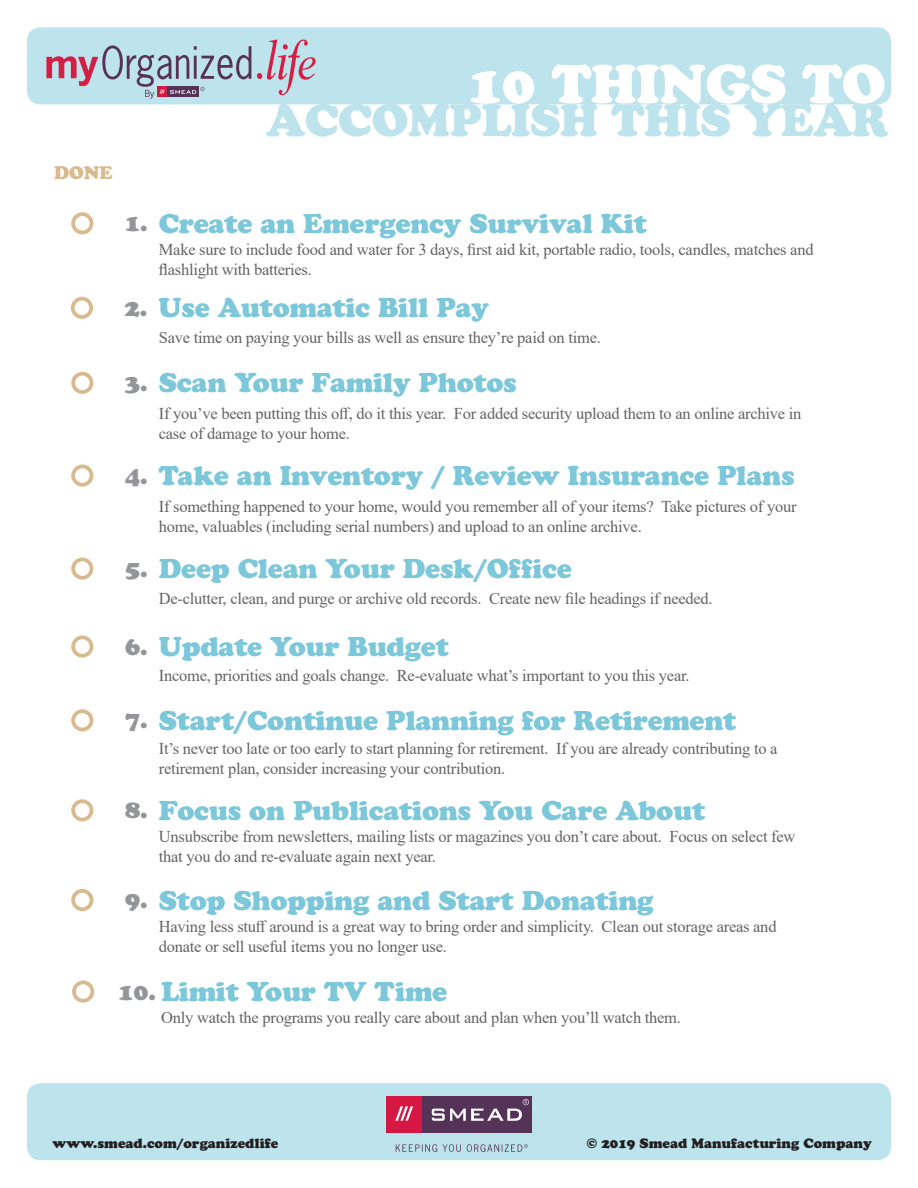
<style>
.page{position:relative;width:918px;height:1188px;background:#fff}
.page>*{position:absolute;margin:0;border:0;box-sizing:border-box;transform-origin:0 0}
.t1{font:54px "Cooper Black Std";letter-spacing:-.01em;color:#fff}
.t2{font:45px "Cooper Black Std";letter-spacing:-.01em;color:#bde3ec}
.t3{font:27px "Cooper Black Std";letter-spacing:-.01em;color:#7cc7da}
.t4{font:24px "Cooper Black Std";color:#939598}
.t5{font:18px "Cooper Black Std";color:#d9ba8e}
.t6{font:16.5px/19.8px "Times New Roman";letter-spacing:-.015em;color:#636366}
.t7{font:13.5px "Cooper Black Std";color:#231f20}
</style>
<div class="page">
<div style="left:27px;top:1083px;width:864px;height:77px;background:#bde3ec;border-radius:14px"></div>
<div style="left:27px;top:27px;width:864px;height:77px;background:#bde3ec;border-radius:14px"></div>
<div style="left:386px;top:1096px;width:37px;height:37px;background:#d51743"></div>
<svg style="left:395px;top:1106px;width:18px;height:15px"></svg>
<div style="left:423px;top:1096px;width:109px;height:37px;background:#553358"></div>
<svg style="left:432px;top:1099px;width:97px;height:22px"></svg>
<svg style="left:396px;top:1144px;width:132px;height:8px"></svg>
<div style="left:71px;top:212px;width:22px;height:22px;border:4px solid #d9ba8e;border-radius:50%"></div>
<div style="left:71px;top:297px;width:22px;height:22px;border:4px solid #d9ba8e;border-radius:50%"></div>
<div style="left:71px;top:372px;width:22px;height:22px;border:4px solid #d9ba8e;border-radius:50%"></div>
<div style="left:71px;top:465px;width:22px;height:22px;border:4px solid #d9ba8e;border-radius:50%"></div>
<div style="left:71px;top:558px;width:22px;height:22px;border:4px solid #d9ba8e;border-radius:50%"></div>
<div style="left:71px;top:636px;width:22px;height:22px;border:4px solid #d9ba8e;border-radius:50%"></div>
<div style="left:71px;top:709px;width:22px;height:22px;border:4px solid #d9ba8e;border-radius:50%"></div>
<div style="left:71px;top:799px;width:22px;height:22px;border:4px solid #d9ba8e;border-radius:50%"></div>
<div style="left:71px;top:889px;width:22px;height:22px;border:4px solid #d9ba8e;border-radius:50%"></div>
<div style="left:72px;top:981px;width:22px;height:22px;border:4px solid #d9ba8e;border-radius:50%"></div>
<svg style="left:257px;top:39px;width:59px;height:56px"></svg>
<svg style="left:46px;top:46px;width:205px;height:53px"></svg>
<p class="t5" style="left:54px;top:162px;width:60px">DONE</p>
<p class="t1" style="left:468px;top:52px;width:419px">10 THINGS TO</p>
<p class="t2" style="left:266px;top:93px;width:624px">ACCOMPLISH THIS YEAR</p>
<p class="t4" style="left:125px;top:209px;width:24px">1.</p>
<p class="t3" style="left:159px;top:207px;width:490px">Create an Emergency Survival Kit</p>
<p class="t6" style="left:159px;top:239px;width:656px">Make sure to include food and water for 3 days, first aid kit, portable radio, tools, candles, matches and flashlight with batteries.</p>
<p class="t4" style="left:125px;top:293px;width:24px">2.</p>
<p class="t3" style="left:158px;top:292px;width:332px">Use Automatic Bill Pay</p>
<p class="t6" style="left:159px;top:327px;width:444px">Save time on paying your bills as well as ensure they’re paid on time.</p>
<p class="t4" style="left:125px;top:368px;width:24px">3.</p>
<p class="t3" style="left:159px;top:367px;width:359px">Scan Your Family Photos</p>
<p class="t6" style="left:159px;top:403px;width:644px">If you’ve been putting this off, do it this year. For added security upload them to an online archive in case of damage to your home.</p>
<p class="t4" style="left:125px;top:461px;width:24px">4.</p>
<p class="t3" style="left:159px;top:459px;width:637px">Take an Inventory / Review Insurance Plans</p>
<p class="t6" style="left:159px;top:496px;width:639px">If something happened to your home, would you remember all of your items? Take pictures of your home, valuables (including serial numbers) and upload to an online archive.</p>
<p class="t4" style="left:125px;top:554px;width:24px">5.</p>
<p class="t3" style="left:159px;top:552px;width:415px">Deep Clean Your Desk/Office</p>
<p class="t6" style="left:159px;top:588px;width:555px">De-clutter, clean, and purge or archive old records. Create new file headings if needed.</p>
<p class="t4" style="left:125px;top:632px;width:24px">6.</p>
<p class="t3" style="left:159px;top:630px;width:292px">Update Your Budget</p>
<p class="t6" style="left:159px;top:665px;width:532px">Income, priorities and goals change. Re-evaluate what’s important to you this year.</p>
<p class="t4" style="left:125px;top:706px;width:24px">7.</p>
<p class="t3" style="left:159px;top:704px;width:579px">Start/Continue Planning for Retirement</p>
<p class="t6" style="left:159px;top:738px;width:620px">It’s never too late or too early to start planning for retirement. If you are already contributing to a retirement plan, consider increasing your contribution.</p>
<p class="t4" style="left:125px;top:796px;width:24px">8.</p>
<p class="t3" style="left:159px;top:794px;width:548px">Focus on Publications You Care About</p>
<p class="t6" style="left:159px;top:826px;width:638px">Unsubscribe from newsletters, mailing lists or magazines you don’t care about. Focus on select few that you do and re-evaluate again next year.</p>
<p class="t4" style="left:125px;top:885px;width:24px">9.</p>
<p class="t3" style="left:159px;top:884px;width:496px">Stop Shopping and Start Donating</p>
<p class="t6" style="left:159px;top:916px;width:619px">Having less stuff around is a great way to bring order and simplicity. Clean out storage areas and donate or sell useful items you no longer use.</p>
<p class="t4" style="left:118px;top:977px;width:39px">10.</p>
<p class="t3" style="left:161px;top:975px;width:288px">Limit Your TV Time</p>
<p class="t6" style="left:161px;top:1007px;width:521px">Only watch the programs you really care about and plan when you’ll watch them.</p>
<p class="t7" style="left:52px;top:1135px;width:227px">www.smead.com/organizedlife</p>
<p class="t7" style="left:587px;top:1135px;width:286px">© 2019 Smead Manufacturing Company</p>
</div>
